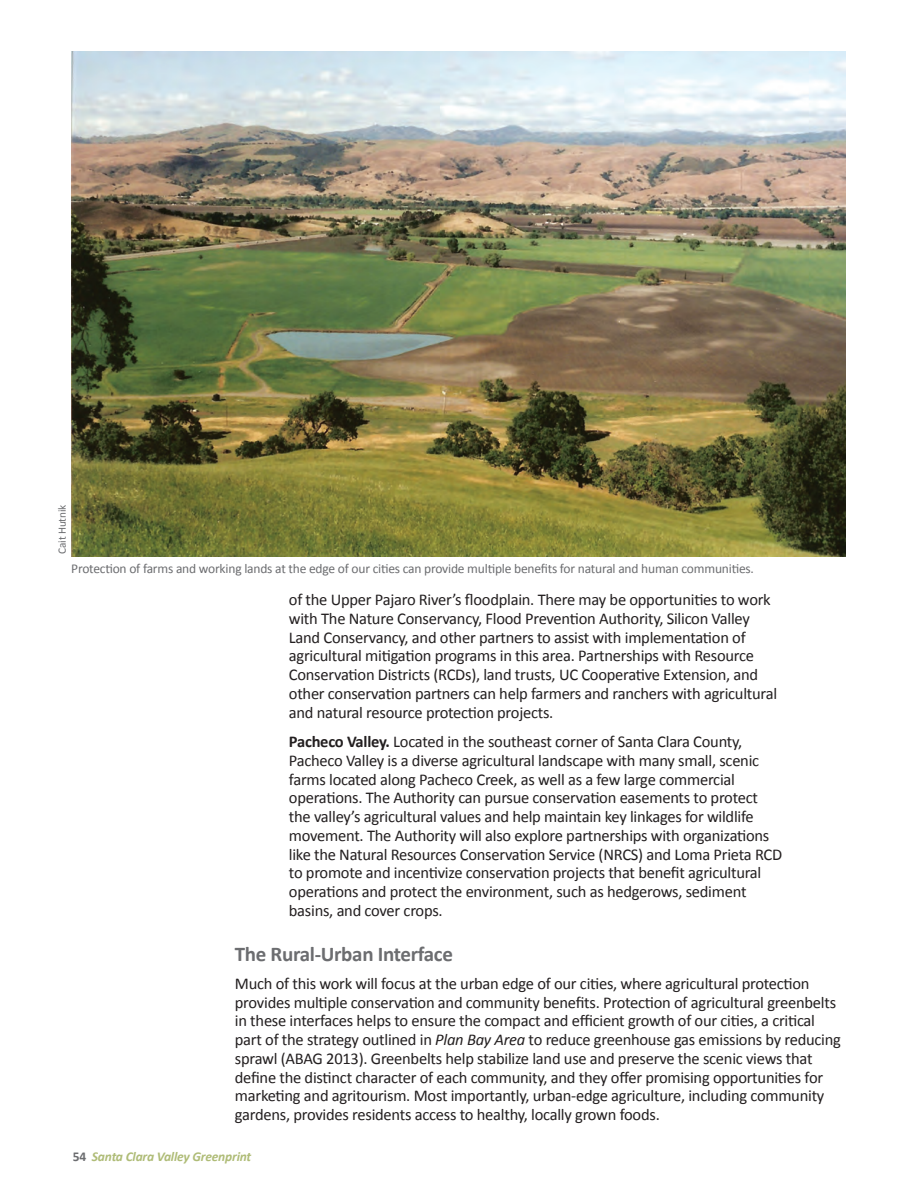
<style>
.page{position:relative;width:918px;height:1188px;background:#fff}
.page>*{position:absolute;margin:0;border:0;box-sizing:border-box;transform-origin:0 0}
.t1{font:700 21px "Calibri";letter-spacing:-.015em;color:#6c6d70}
.t2{font:16.5px/18.8px "Calibri";letter-spacing:-.015em;color:#231f20}
.t3{font:13.5px "Calibri";letter-spacing:-.015em;color:#6c6d70}
.t4{font:italic 700 13.5px "Calibri";letter-spacing:-.015em;color:#afbc77}
.t5{font:11.25px "Calibri";letter-spacing:-.015em;color:#6c6d70}
.s1{font-weight:700}
.s2{font-style:italic}
.s3{font-style:normal;color:#6c6d70}
</style>
<div class="page">
<img style="left:71px;top:51px;width:774px;height:506px">
<p class="t5" style="left:55px;top:554px;width:50px;rotate:-90deg">Cait Hutnik</p>
<p class="t3" style="left:71px;top:560px;width:684px">Protection of farms and working lands at the edge of our cities can provide multiple benefits for natural and human communities.</p>
<p class="t2" style="left:289px;top:590px;width:490px">of the Upper Pajaro River’s floodplain. There may be opportunities to work with The Nature Conservancy, Flood Prevention Authority, Silicon Valley Land Conservancy, and other partners to assist with implementation of agricultural mitigation programs in this area. Partnerships with Resource Conservation Districts (RCDs), land trusts, UC Cooperative Extension, and other conservation partners can help farmers and ranchers with agricultural and natural resource protection projects.</p>
<p class="t2" style="left:289px;top:732px;width:495px"><span class="s1">Pacheco Valley.</span> Located in the southeast corner of Santa Clara County, Pacheco Valley is a diverse agricultural landscape with many small, scenic farms located along Pacheco Creek, as well as a few large commercial operations. The Authority can pursue conservation easements to protect the valley’s agricultural values and help maintain key linkages for wildlife movement. The Authority will also explore partnerships with organizations like the Natural Resources Conservation Service (NRCS) and Loma Prieta RCD to promote and incentivize conservation projects that benefit agricultural operations and protect the environment, such as hedgerows, sediment basins, and cover crops.</p>
<p class="t1" style="left:235px;top:941px;width:220px">The Rural-Urban Interface</p>
<p class="t2" style="left:235px;top:974px;width:608px">Much of this work will focus at the urban edge of our cities, where agricultural protection provides multiple conservation and community benefits. Protection of agricultural greenbelts in these interfaces helps to ensure the compact and efficient growth of our cities, a critical part of the strategy outlined in <span class="s2">Plan Bay Area</span> to reduce greenhouse gas emissions by reducing sprawl (ABAG 2013). Greenbelts help stabilize land use and preserve the scenic views that define the distinct character of each community, and they offer promising opportunities for marketing and agritourism. Most importantly, urban-edge agriculture, including community gardens, provides residents access to healthy, locally grown foods.</p>
<p class="t4" style="left:73px;top:1148px;width:180px"><span class="s3">54</span> Santa Clara Valley Greenprint</p>
</div>
